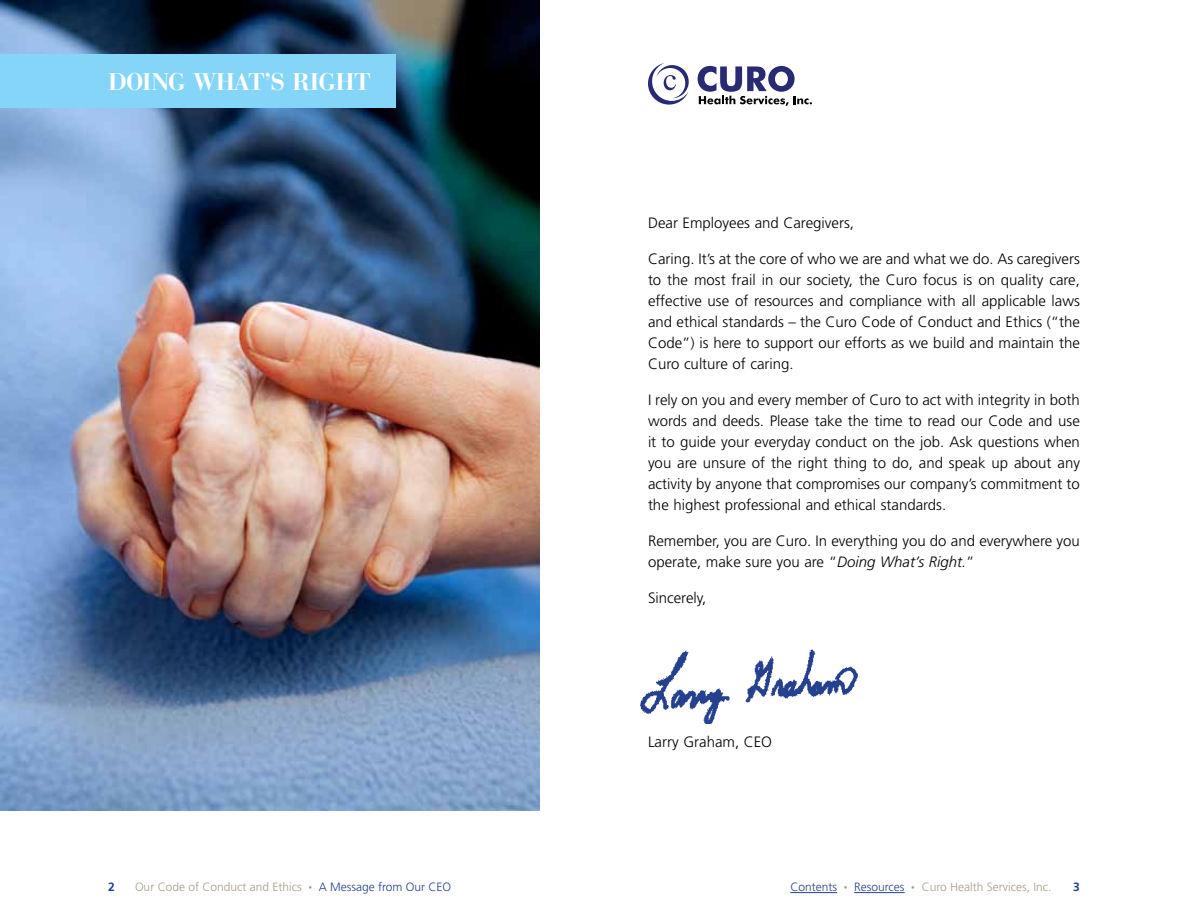
<style>
.page{position:relative;width:1188px;height:918px;background:#fff}
.page>*{position:absolute;margin:0;border:0;box-sizing:border-box;transform-origin:0 0}
.t1{font:700 24px "Bauer Bodoni";letter-spacing:-.04em;color:#fff}
.t2{font:300 15px/21px "Frutiger";color:#000;text-align:justify}
.t3{font:300 12px "Frutiger";color:#a79e87}
.t4{font:300 12px "Frutiger";color:#25408f}
.t5{font:700 12px "Frutiger";color:#25408f}
.s1{font-style:italic}
</style>
<div class="page">
<img style="left:0;top:0;width:540px;height:810px">
<img style="left:640px;top:649px;width:218px;height:75px">
<div style="left:0;top:54px;width:396px;height:54px;background:#84d5f7"></div>
<hr style="left:790px;top:892px;width:47px;height:1px;background:#25408f">
<hr style="left:854px;top:892px;width:51px;height:1px;background:#25408f">
<svg style="left:648px;top:63px;width:41px;height:42px"></svg>
<svg style="left:698px;top:66px;width:114px;height:40px"></svg>
<h1 class="t1" style="left:108px;top:68px;width:264px">DOING WHAT’S RIGHT</h1>
<p class="t2" style="left:648px;top:212px;width:208px">Dear Employees and Caregivers,</p>
<p class="t2" style="left:648px;top:248px;width:434px">Caring. It’s at the core of who we are and what we do. As caregivers to the most frail in our society, the Curo focus is on quality care, effective use of resources and compliance with all applicable laws and ethical standards – the Curo Code of Conduct and Ethics (“the Code”) is here to support our efforts as we build and maintain the Curo culture of caring.</p>
<p class="t2" style="left:648px;top:389px;width:434px">I rely on you and every member of Curo to act with integrity in both words and deeds. Please take the time to read our Code and use it to guide your everyday conduct on the job. Ask questions when you are unsure of the right thing to do, and speak up about any activity by anyone that compromises our company’s commitment to the highest professional and ethical standards.</p>
<p class="t2" style="left:648px;top:530px;width:433px">Remember, you are Curo. In everything you do and everywhere you operate, make sure you are “<span class="s1">Doing What’s Right.</span>”</p>
<p class="t2" style="left:648px;top:587px;width:60px">Sincerely,</p>
<p class="t2" style="left:648px;top:731px;width:126px">Larry Graham, CEO</p>
<p class="t5" style="left:108px;top:880px;width:8px">2</p>
<p class="t3" style="left:135px;top:880px;width:168px">Our Code of Conduct and Ethics</p>
<p class="t4" style="left:319px;top:880px;width:134px">A Message from Our CEO</p>
<p class="t4" style="left:790px;top:880px;width:48px">Contents</p>
<p class="t4" style="left:854px;top:880px;width:52px">Resources</p>
<p class="t3" style="left:922px;top:880px;width:131px">Curo Health Services, Inc.</p>
<p class="t5" style="left:1073px;top:880px;width:8px">3</p>
</div>
